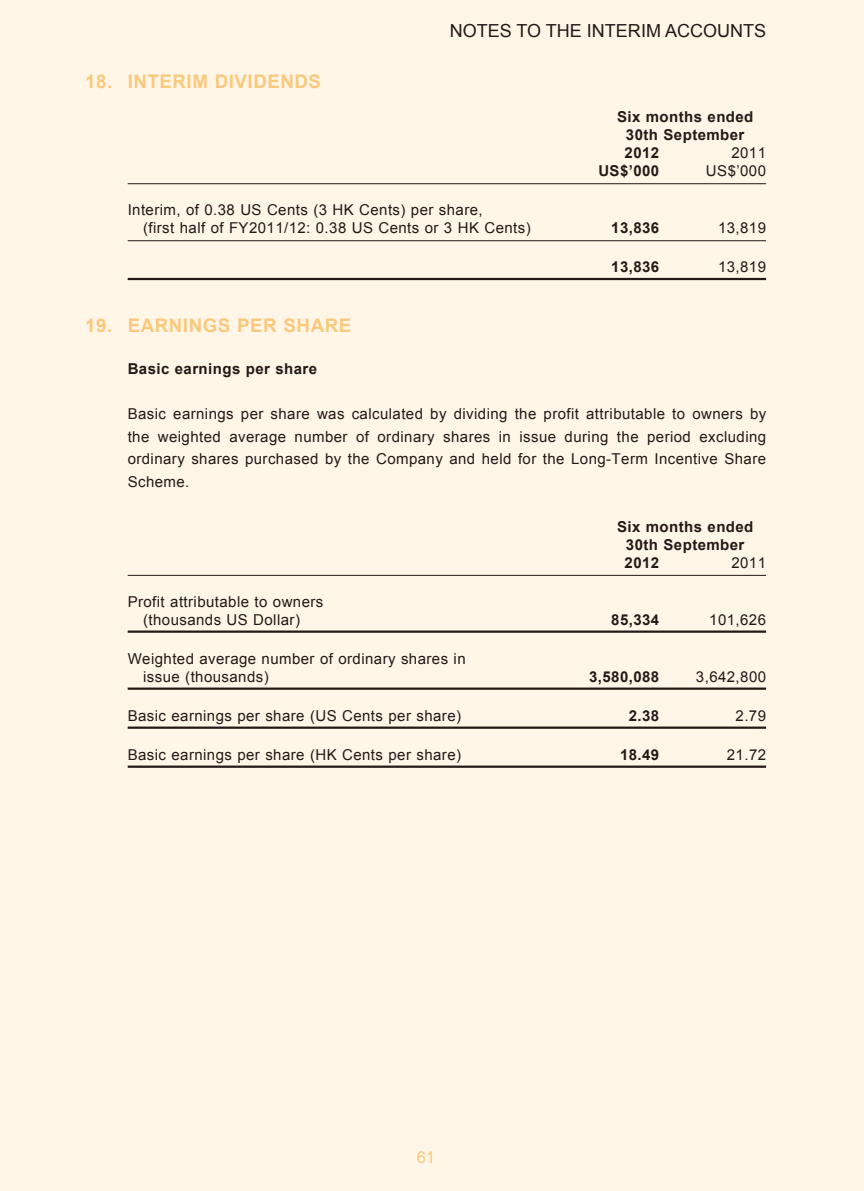
<style>
.page{position:relative;width:864px;height:1191px;background:#fff}
.page>*{position:absolute;margin:0;border:0;box-sizing:border-box;transform-origin:0 0}
.t1{font:700 18.75px "Arial";letter-spacing:.03em;color:#fac97d}
.t2{font:18px "Arial";color:#231916}
.t3{font:16.5px "Arial";color:#fac97d}
.t4{font:15px/18px "Arial";letter-spacing:.03em;color:#231916}
.t5{font:700 15px/18px "Arial";letter-spacing:.03em;color:#231916}
</style>
<div class="page">
<div style="left:0;top:0;width:863px;height:1191px;background:#fff6e8"></div>
<hr style="left:128px;top:183px;width:637px;height:1px;background:#231916">
<hr style="left:128px;top:240px;width:637px;height:1px;background:#231916">
<hr style="left:128px;top:278px;width:637px;height:2px;background:#231916">
<hr style="left:128px;top:575px;width:637px;height:1px;background:#231916">
<hr style="left:128px;top:630px;width:637px;height:3px;background:#231916">
<hr style="left:128px;top:687px;width:637px;height:3px;background:#231916">
<hr style="left:128px;top:726px;width:637px;height:3px;background:#231916">
<hr style="left:128px;top:765px;width:637px;height:3px;background:#231916">
<p class="t1" style="left:85px;top:69px;width:237px">18. INTERIM DIVIDENDS</p>
<p class="t2" style="left:449px;top:19px;width:318px">NOTES TO THE INTERIM ACCOUNTS</p>
<p class="t5" style="left:624px;top:108px;width:130px;text-indent:-8px">Six months ended<br>30th September<br>2012</p>
<p class="t4" style="left:731px;top:144px;width:36px">2011</p>
<p class="t5" style="left:598px;top:162px;width:62px">US$’000</p>
<p class="t4" style="left:705px;top:162px;width:62px">US$’000</p>
<p class="t4" style="left:143px;top:201px;width:389px;text-indent:-15px">Interim, of 0.38 US Cents (3 HK Cents) per share,<br>(first half of FY2011/12: 0.38 US Cents or 3 HK Cents)</p>
<p class="t5" style="left:611px;top:219px;width:49px">13,836</p>
<p class="t4" style="left:717px;top:219px;width:49px">13,819</p>
<p class="t5" style="left:611px;top:258px;width:49px">13,836</p>
<p class="t4" style="left:717px;top:258px;width:49px">13,819</p>
<p class="t1" style="left:85px;top:313px;width:268px">19. EARNINGS PER SHARE</p>
<p class="t5" style="left:128px;top:360px;width:191px">Basic earnings per share</p>
<p class="t4" style="left:128px;top:403px;width:640px;line-height:22.5px;text-align:justify">Basic earnings per share was calculated by dividing the profit attributable to owners by the weighted average number of ordinary shares in issue during the period excluding ordinary shares purchased by the Company and held for the Long-Term Incentive Share Scheme.</p>
<p class="t5" style="left:624px;top:518px;width:130px;text-indent:-8px">Six months ended<br>30th September<br>2012</p>
<p class="t4" style="left:731px;top:553px;width:36px">2011</p>
<p class="t4" style="left:128px;top:592px;width:197px;text-align:center">Profit attributable to owners (thousands US Dollar)</p>
<p class="t4" style="left:143px;top:649px;width:324px;text-indent:-15px">Weighted average number of ordinary shares in issue (thousands)</p>
<p class="t5" style="left:611px;top:611px;width:49px">85,334</p>
<p class="t4" style="left:709px;top:610px;width:58px">101,626</p>
<p class="t5" style="left:589px;top:668px;width:72px">3,580,088</p>
<p class="t4" style="left:695px;top:667px;width:72px">3,642,800</p>
<p class="t4" style="left:128px;top:706px;width:335px">Basic earnings per share (US Cents per share)</p>
<p class="t5" style="left:628px;top:707px;width:32px">2.38</p>
<p class="t4" style="left:735px;top:706px;width:32px">2.79</p>
<p class="t4" style="left:128px;top:745px;width:335px">Basic earnings per share (HK Cents per share)</p>
<p class="t5" style="left:619px;top:746px;width:41px">18.49</p>
<p class="t4" style="left:726px;top:745px;width:41px">21.72</p>
<p class="t3" style="left:416px;top:1146px;width:20px">61</p>
</div>
